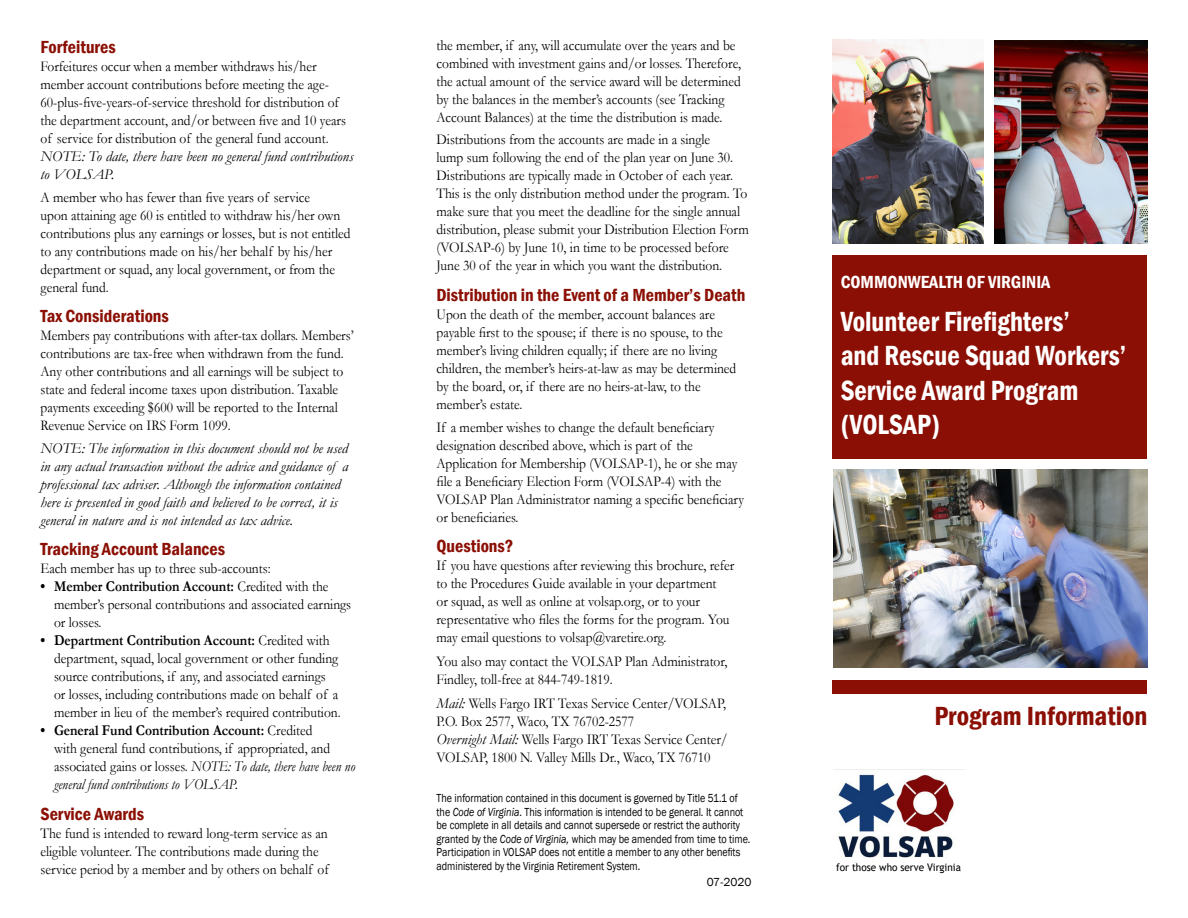
<style>
.page{position:relative;width:1188px;height:918px;background:#fff}
.page>*{position:absolute;margin:0;border:0;box-sizing:border-box;transform-origin:0 0}
.t1{font:600 condensed 28.5px/34.2px "Franklin Gothic";color:#fff;scale:.95 1}
.t2{font:600 condensed 27px "Franklin Gothic";color:#8b0f04}
.t3{font:600 condensed 18px "Franklin Gothic";color:#8b0f04}
.t4{font:600 condensed 18px "Franklin Gothic";color:#fff}
.t5{font:15px/18px "Garamond";color:#000;scale:.9 1}
.t6{font:italic 15px/18px "Garamond";color:#000}
.t7{font:12px/13.5px "Franklin Gothic";color:#000;scale:.84 1}
.t8{font:12px "Franklin Gothic";color:#000}
.t9{font:10.5px "Trebuchet MS";color:#000;scale:.95 1}
.s1{font-weight:700}
.s2{font-style:italic}
</style>
<div class="page">
<div style="left:832px;top:255px;width:315px;height:204px;background:#8b0f04"></div>
<div style="left:832px;top:680px;width:316px;height:14px;background:#8b0f04"></div>
<img style="left:834px;top:769px;width:131px;height:94px">
<img style="left:834px;top:469px;width:314px;height:199px">
<img style="left:994px;top:40px;width:154px;height:204px">
<img style="left:832px;top:40px;width:151px;height:204px">
<p class="t3" style="left:40px;top:35px;width:77px">Forfeitures</p>
<p class="t5" style="left:40px;top:57px;width:341px">Forfeitures occur when a member withdraws his/her member account contributions before meeting the age-60-plus-five-years-of-service threshold for distribution of the department account, and/or between five and 10 years of service for distribution of the general fund account.</p>
<p class="t6" style="left:40px;top:147px;width:314px">NOTE: To date, there have been no general fund contributions to VOLSAP.</p>
<p class="t5" style="left:40px;top:188px;width:346px">A member who has fewer than five years of service<br>upon attaining age 60 is entitled to withdraw his/her own contributions plus any earnings or losses, but is not entitled to any contributions made on his/her behalf by his/her department or squad, any local government, or from the general fund.</p>
<p class="t3" style="left:40px;top:304px;width:130px">Tax Considerations</p>
<p class="t5" style="left:40px;top:326px;width:349px">Members pay contributions with after-tax dollars. Members’ contributions are tax-free when withdrawn from the fund.<br>Any other contributions and all earnings will be subject to state and federal income taxes upon distribution. Taxable payments exceeding $600 will be reported to the Internal Revenue Service on IRS Form 1099.</p>
<p class="t6" style="left:40px;top:439px;width:309px">NOTE: The information in this document should not be used in any actual transaction without the advice and guidance of a professional tax adviser. Although the information contained here is presented in good faith and believed to be correct, it is general in nature and is not intended as tax advice.</p>
<p class="t3" style="left:40px;top:537px;width:186px">Tracking Account Balances</p>
<p class="t5" style="left:40px;top:559px;width:257px">Each member has up to three sub-accounts:</p>
<p class="t5" style="left:54px;top:577px;width:332px;text-indent:-14px"><span class="s1">• Member Contribution Account:</span> Credited with the member’s personal contributions and associated earnings or losses.</p>
<p class="t5" style="left:54px;top:631px;width:320px;text-indent:-14px"><span class="s1">• Department Contribution Account:</span> Credited with department, squad, local government or other funding source contributions, if any, and associated earnings or losses, including contributions made on behalf of a member in lieu of the member’s required contribution.</p>
<p class="t5" style="left:54px;top:721px;width:336px;text-indent:-14px"><span class="s1">• General Fund Contribution Account:</span> Credited<br>with general fund contributions, if appropriated, and associated gains or losses. <span class="s2">NOTE: To date, there have been no general fund contributions to VOLSAP.</span></p>
<p class="t3" style="left:40px;top:802px;width:105px">Service Awards</p>
<p class="t5" style="left:40px;top:824px;width:322px">The fund is intended to reward long-term service as an eligible volunteer. The contributions made during the service period by a member and by others on behalf of</p>
<p class="t5" style="left:436px;top:36px;width:340px">the member, if any, will accumulate over the years and be combined with investment gains and/or losses. Therefore, the actual amount of the service award will be determined by the balances in the member’s accounts (see Tracking Account Balances) at the time the distribution is made.</p>
<p class="t5" style="left:436px;top:130px;width:349px">Distributions from the accounts are made in a single<br>lump sum following the end of the plan year on June 30.<br>Distributions are typically made in October of each year.<br>This is the only distribution method under the program. To make sure that you meet the deadline for the single annual distribution, please submit your Distribution Election Form (VOLSAP-6) by June 10, in time to be processed before June 30 of the year in which you want the distribution.</p>
<p class="t3" style="left:436px;top:283px;width:310px">Distribution in the Event of a Member’s Death</p>
<p class="t5" style="left:436px;top:305px;width:335px">Upon the death of the member, account balances are payable first to the spouse; if there is no spouse, to the member’s living children equally; if there are no living children, the member’s heirs-at-law as may be determined by the board, or, if there are no heirs-at-law, to the member’s estate.</p>
<p class="t5" style="left:436px;top:417px;width:343px">If a member wishes to change the default beneficiary designation described above, which is part of the Application for Membership (VOLSAP-1), he or she may file a Beneficiary Election Form (VOLSAP-4) with the VOLSAP Plan Administrator naming a specific beneficiary or beneficiaries.</p>
<p class="t3" style="left:436px;top:534px;width:79px">Questions?</p>
<p class="t5" style="left:436px;top:556px;width:333px">If you have questions after reviewing this brochure, refer to the Procedures Guide available in your department<br>or squad, as well as online at volsap.org, or to your representative who files the forms for the program. You may email questions to volsap@varetire.org.</p>
<p class="t5" style="left:436px;top:652px;width:325px">You also may contact the VOLSAP Plan Administrator,<br>Findley, toll-free at 844-749-1819.</p>
<p class="t5" style="left:436px;top:694px;width:325px"><span class="s2">Mail:</span> Wells Fargo IRT Texas Service Center/VOLSAP, P.O. Box 2577, Waco, TX 76702-2577<br><span class="s2">Overnight Mail:</span> Wells Fargo IRT Texas Service Center/ VOLSAP, 1800 N. Valley Mills Dr., Waco, TX 76710</p>
<p class="t7" style="left:436px;top:792px;width:375px">The information contained in this document is governed by Title 51.1 of the <span class="s2">Code of Virginia</span>. This information is intended to be general. It cannot be complete in all details and cannot supersede or restrict the authority granted by the <span class="s2">Code of Virginia,</span> which may be amended from time to time.<br>Participation in VOLSAP does not entitle a member to any other benefits administered by the Virginia Retirement System.</p>
<p class="t8" style="left:707px;top:875px;width:46px">07-2020</p>
<p class="t4" style="left:841px;top:270px;width:211px">COMMONWEALTH OF VIRGINIA</p>
<h1 class="t1" style="left:841px;top:304px;width:302px">Volunteer Firefighters’<br>and Rescue Squad Workers’<br>Service Award Program (VOLSAP)</h1>
<h2 class="t2" style="left:934px;top:698px;width:215px">Program Information</h2>
<p class="t9" style="left:836px;top:861px;width:133px">for those who serve Virginia</p>
</div>
